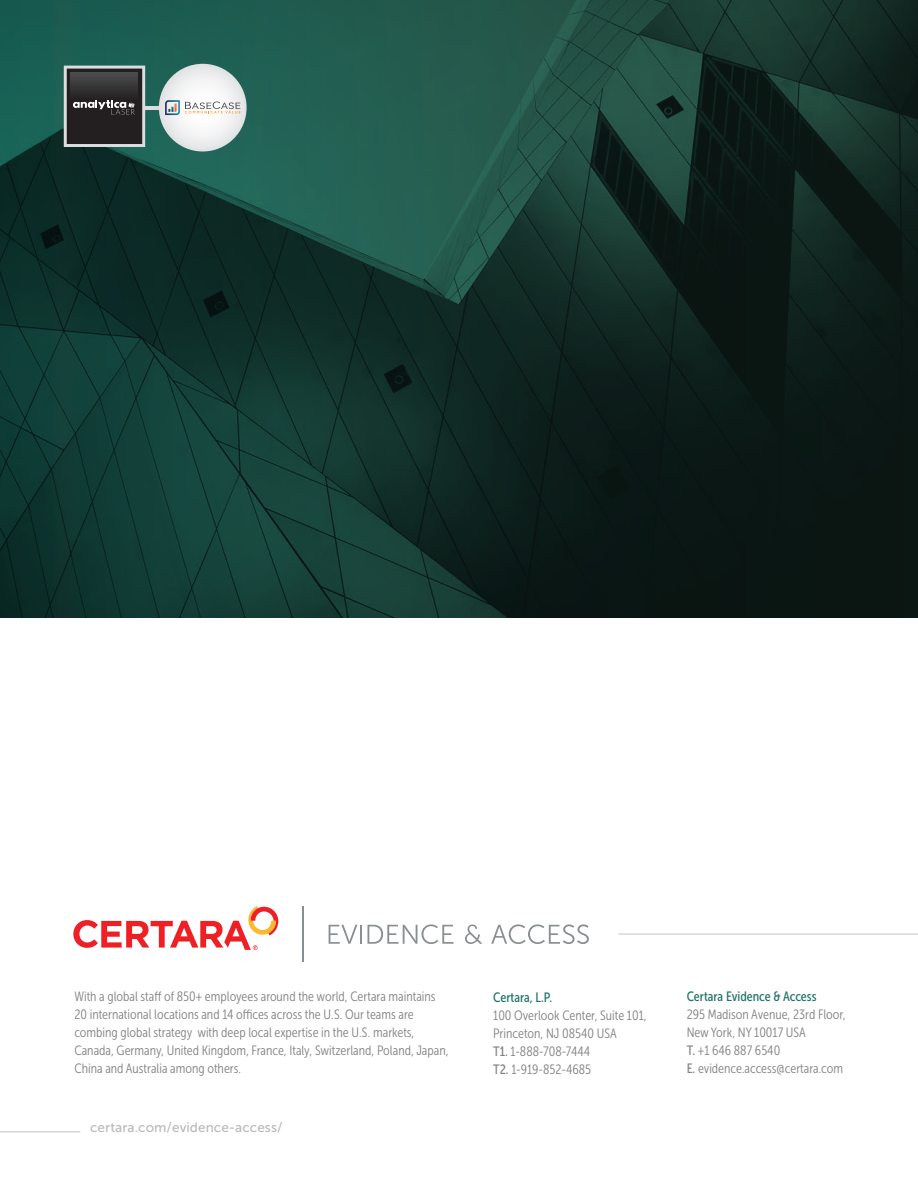
<style>
.page{position:relative;width:918px;height:1188px;background:#fff}
.page>*{position:absolute;margin:0;border:0;box-sizing:border-box;transform-origin:0 0}
.t1{font:13.5px/18px "Museo Sans Cond 300";color:#808285}
.t2{font:13.5px "Museo Sans Cond 500";color:#1e7466}
.t3{font:13.5px "Museo Sans 500";letter-spacing:.005em;color:#b8b9bc}
.s1{font-family:"Museo Sans Cond 500"}
</style>
<div class="page">
<hr style="left:0;top:1131px;width:80px;height:1px;background:#d3d8df">
<img style="left:0;top:0;width:918px;height:617px">
<svg style="left:64px;top:66px;width:81px;height:81px;background:#504d4e"></svg>
<svg style="left:159px;top:64px;width:88px;height:88px"></svg>
<svg style="left:71px;top:73px;width:67px;height:27px;background:#373637"></svg>
<hr style="left:144px;top:106px;width:15px;height:4px;background:#dcdddf">
<svg style="left:165px;top:100px;width:75px;height:15px"></svg>
<hr style="left:618px;top:933px;width:300px;height:2px;background:#d3d8df">
<svg style="left:73px;top:906px;width:205px;height:44px"></svg>
<hr style="left:303px;top:906px;width:1px;height:56px;background:#888e91">
<svg style="left:329px;top:924px;width:124px;height:20px"></svg>
<svg style="left:491px;top:924px;width:98px;height:20px"></svg>
<svg style="left:465px;top:924px;width:17px;height:20px"></svg>
<p class="t1" style="left:74px;top:988px;width:376px">With a global staff of 850+ employees around the world, Certara maintains 20 international locations and 14 offices across the U.S. Our teams are combing global strategy with deep local expertise in the U.S. markets, Canada, Germany, United Kingdom, France, Italy, Switzerland, Poland, Japan, China and Australia among others.</p>
<p class="t2" style="left:687px;top:989px;width:131px">Certara Evidence &amp; Access</p>
<p class="t2" style="left:493px;top:990px;width:61px">Certara, L.P.</p>
<p class="t1" style="left:493px;top:1006px;width:155px">100 Overlook Center, Suite 101,<br>Princeton, NJ 08540 USA<br><span class="s1">T1.</span> 1-888-708-7444<br><span class="s1">T2.</span> 1-919-852-4685</p>
<p class="t1" style="left:687px;top:1006px;width:161px">295 Madison Avenue, 23rd Floor,<br>New York, NY 10017 USA<br><span class="s1">T.</span> +1 646 887 6540<br><span class="s1">E.</span> evidence.access@certara.com</p>
<p class="t3" style="left:90px;top:1120px;width:194px">certara.com/evidence-access/</p>
</div>
